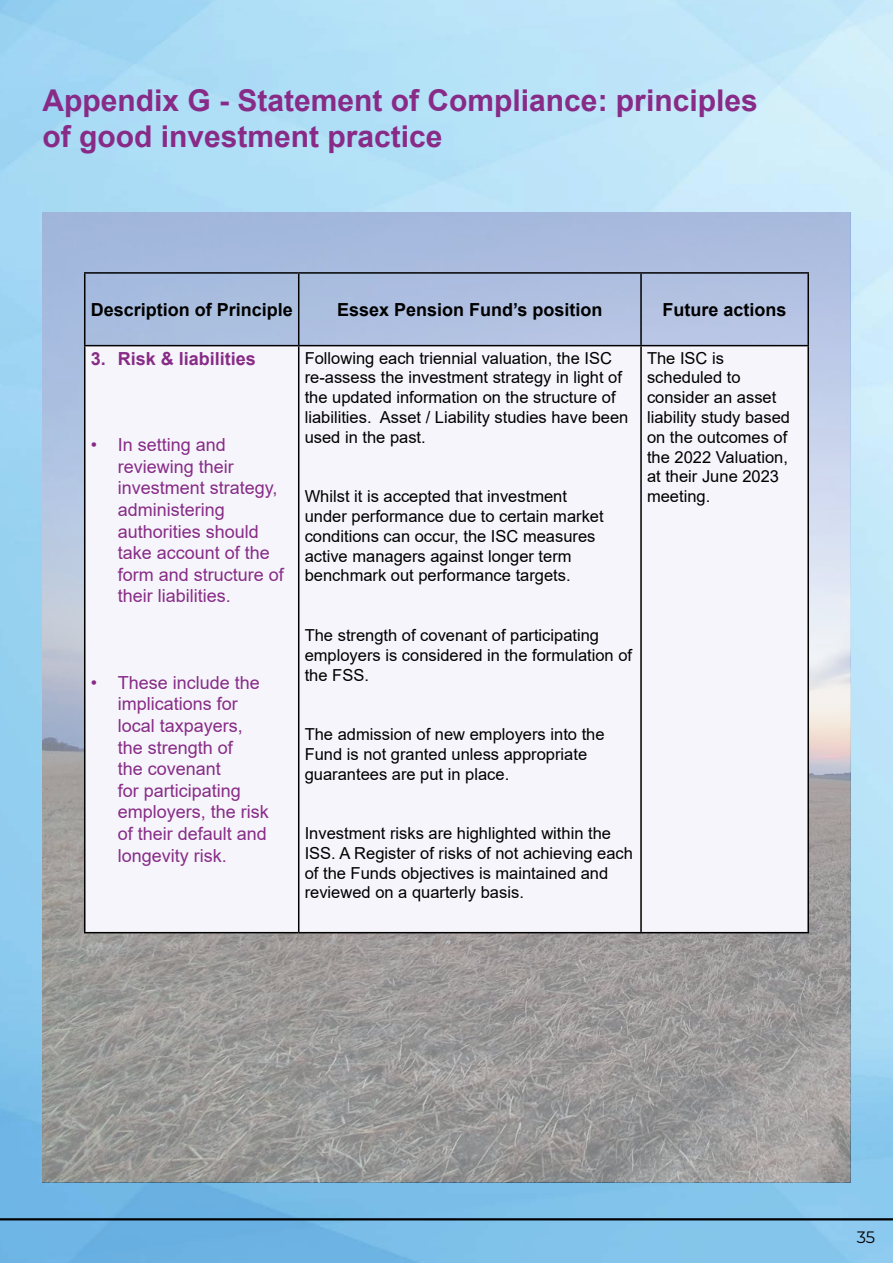
<style>
.page{position:relative;width:893px;height:1263px;background:#fff}
.page>*{position:absolute;margin:0;border:0;box-sizing:border-box;transform-origin:0 0}
.Appendices_Page_Title{font:700 30px/36px "Arial";color:#882b87}
.Main_Body{font:18px/21.6px "Arial";color:#882b87}
.sub_heading{font:700 18px "Arial";color:#000}
.Main_Body-2{font:700 18px "Arial";color:#882b87}
.Main_Body-3{font:16.5px/19.8px "Arial";color:#000}
.t1{font:16.5px "Montserrat";color:#000}
</style>
<div class="page">
<img style="left:0;top:0;width:893px;height:1263px">
<hr style="left:0;top:1218px;width:893px;height:2px;background:#000">
<img style="left:43px;top:213px;width:807px;height:969px">
<div style="left:85px;top:346px;width:722px;height:586px;background:#f5f5fb"></div>
<hr style="left:84px;top:272px;width:215px;height:2px;background:#000">
<hr style="left:84px;top:274px;width:1px;height:71px;background:#000">
<hr style="left:299px;top:272px;width:342px;height:2px;background:#000">
<hr style="left:298px;top:274px;width:1px;height:71px;background:#000">
<hr style="left:299px;top:345px;width:342px;height:1px;background:#000">
<hr style="left:299px;top:932px;width:342px;height:1px;background:#000">
<hr style="left:84px;top:345px;width:215px;height:1px;background:#000">
<hr style="left:84px;top:346px;width:1px;height:586px;background:#000">
<hr style="left:298px;top:346px;width:1px;height:586px;background:#000">
<hr style="left:84px;top:932px;width:215px;height:1px;background:#000">
<hr style="left:640px;top:346px;width:2px;height:586px;background:#000">
<hr style="left:807px;top:346px;width:2px;height:586px;background:#000">
<hr style="left:641px;top:932px;width:168px;height:1px;background:#000">
<hr style="left:641px;top:272px;width:168px;height:2px;background:#000">
<hr style="left:640px;top:274px;width:2px;height:71px;background:#000">
<hr style="left:807px;top:274px;width:2px;height:71px;background:#000">
<hr style="left:641px;top:345px;width:168px;height:1px;background:#000">
<h2 class="Appendices_Page_Title" style="left:43px;top:83px;width:717px">Appendix G - Statement of Compliance: principles of good investment practice</h2>
<h3 class="sub_heading" style="left:91px;top:297px;width:203px">Description of Principle</h3>
<h3 class="sub_heading" style="left:337px;top:297px;width:267px">Essex Pension Fund’s position</h3>
<h3 class="sub_heading" style="left:663px;top:297px;width:126px">Future actions</h3>
<p class="Main_Body-2" style="left:91px;top:346px;width:167px">3. Risk &amp; liabilities</p>
<p class="Main_Body-3" style="left:305px;top:348px;width:325px">Following each triennial valuation, the ISC re-assess the investment strategy in light of the updated information on the structure of liabilities. Asset / Liability studies have been used in the past.</p>
<p class="Main_Body-3" style="left:647px;top:348px;width:145px">The ISC is scheduled to consider an asset liability study based on the outcomes of the 2022 Valuation, at their June 2023 meeting.</p>
<p class="Main_Body" style="left:118px;top:434px;width:168px;text-indent:-27px">• In setting and reviewing their investment strategy, administering authorities should take account of the form and structure of their liabilities.</p>
<p class="Main_Body-3" style="left:305px;top:486px;width:300px">Whilst it is accepted that investment under performance due to certain market conditions can occur, the ISC measures active managers against longer term benchmark out performance targets.</p>
<p class="Main_Body" style="left:118px;top:671px;width:153px;text-indent:-27px">• These include the implications for local taxpayers, the strength of<br>the covenant<br>for participating employers, the risk of their default and longevity risk.</p>
<p class="Main_Body-3" style="left:305px;top:625px;width:329px">The strength of covenant of participating employers is considered in the formulation of the FSS.</p>
<p class="Main_Body-3" style="left:305px;top:724px;width:301px">The admission of new employers into the<br>Fund is not granted unless appropriate guarantees are put in place.</p>
<p class="Main_Body-3" style="left:305px;top:823px;width:330px">Investment risks are highlighted within the ISS. A Register of risks of not achieving each of the Funds objectives is maintained and reviewed on a quarterly basis.</p>
<p class="t1" style="left:857px;top:1225px;width:20px">35</p>
</div>
